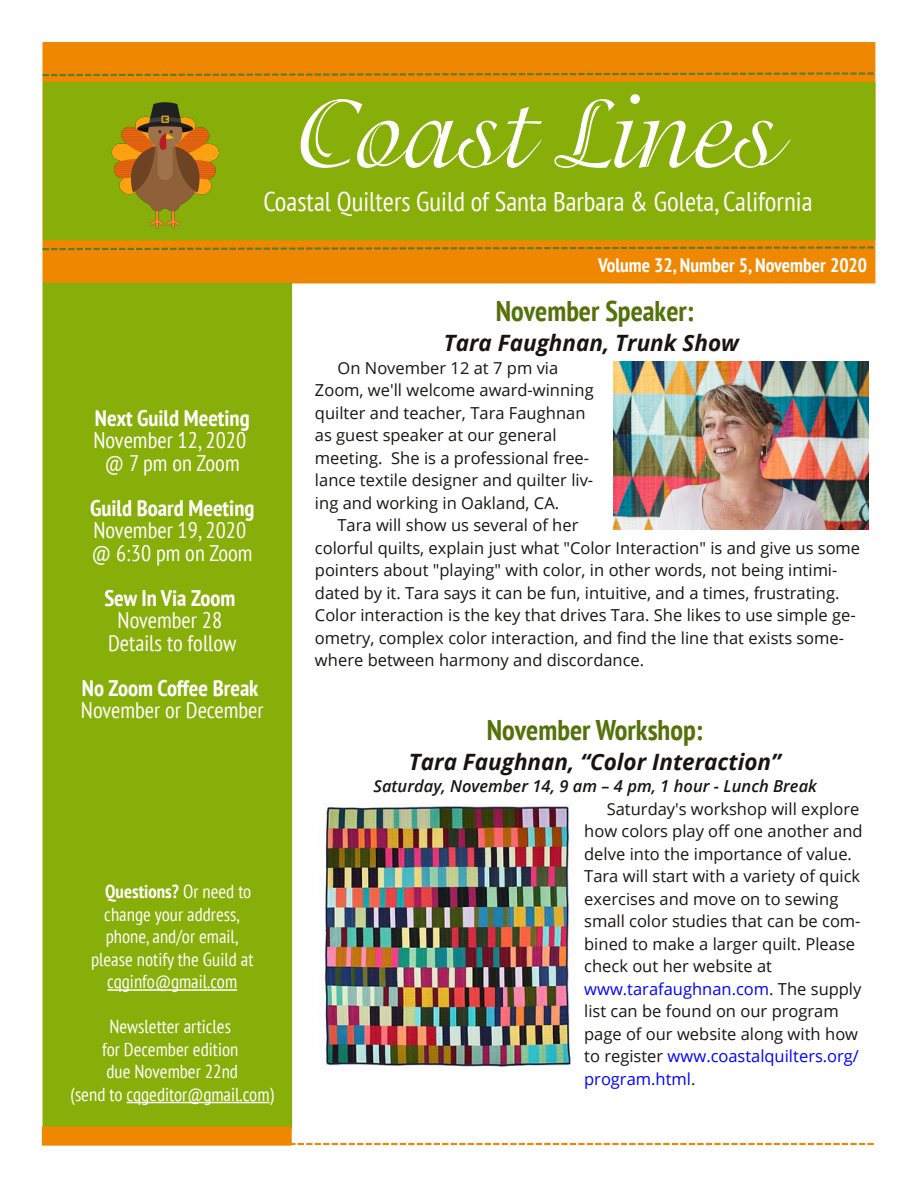
<style>
.page{position:relative;width:918px;height:1188px;background:#fff}
.page>*{position:absolute;margin:0;border:0;box-sizing:border-box;transform-origin:0 0}
.t1{font:105px "PG Isadora Cyr Pro";color:#fff}
.t2{font:700 condensed 28.5px "PT Sans";color:#55710a}
.t3{font:condensed 27px "PT Sans";color:#fff}
.t4{font:condensed 22.5px/22.5px "PT Sans";color:#fff;text-align:center}
.t5{font:700 condensed 22.5px "PT Sans";color:#fff}
.t6{font:italic 700 22.5px "Open Sans";color:#161513}
.t7{font:700 condensed 19.5px "PT Sans";color:#fff}
.t8{font:condensed 18.75px/22.5px "PT Sans";color:#fff;text-align:center}
.t9{font:700 condensed 18.75px "PT Sans";color:#fff}
.t10{font:16.5px/22.5px "Open Sans";color:#161513}
.t11{font:italic 600 16.5px "Open Sans";letter-spacing:.005em;color:#161513}
.s1{font-weight:400}
.s2{color:#00f}
</style>
<div class="page">
<svg style="left:292px;top:1143px;width:582px;height:2px"></svg>
<div style="left:43px;top:43px;width:832px;height:240px;background:#ef8700"></div>
<div style="left:43px;top:82px;width:832px;height:158px;background:#87ae09"></div>
<img style="left:111px;top:102px;width:108px;height:127px">
<div style="left:43px;top:283px;width:248px;height:845px;background:#87ae09"></div>
<div style="left:43px;top:283px;width:249px;height:846px;border:2px solid #87ae09"></div>
<svg style="left:42px;top:71px;width:834px;height:6px"></svg>
<div style="left:43px;top:1127px;width:248px;height:18px;background:#ef8700"></div>
<div style="left:42px;top:1126px;width:250px;height:20px;border:2px solid #ef8700"></div>
<img style="left:614px;top:362px;width:255px;height:167px">
<svg style="left:42px;top:245px;width:834px;height:6px"></svg>
<svg style="left:107px;top:989px;width:130px;height:2px"></svg>
<svg style="left:127px;top:1102px;width:143px;height:1px"></svg>
<img style="left:318px;top:803px;width:255px;height:268px">
<h1 class="t1" style="left:296px;top:90px;width:486px">Coast Lines</h1>
<h3 class="t3" style="left:263px;top:184px;width:551px">Coastal Quilters Guild of Santa Barbara &amp; Goleta, California</h3>
<h3 class="t5" style="left:95px;top:403px;width:156px">Next Guild Meeting</h3>
<h3 class="t4" style="left:93px;top:429px;width:154px">November 12, 2020 @ 7 pm on Zoom</h3>
<h3 class="t5" style="left:90px;top:493px;width:166px">Guild Board Meeting</h3>
<h3 class="t4" style="left:92px;top:519px;width:162px;text-align:left">November 19, 2020 @ 6:30 pm on Zoom</h3>
<h3 class="t5" style="left:104px;top:583px;width:133px">Sew In Via Zoom</h3>
<h3 class="t4" style="left:108px;top:609px;width:130px">November 28<br>Details to follow</h3>
<h3 class="t5" style="left:82px;top:673px;width:178px">No Zoom Coffee Break</h3>
<h3 class="t4" style="left:81px;top:699px;width:184px">November or December</h3>
<p class="t9" style="left:105px;top:879px;width:148px">Questions? <span class="s1">Or need to</span></p>
<p class="t8" style="left:104px;top:902px;width:137px">change your address,</p>
<p class="t8" style="left:106px;top:925px;width:134px">phone, and/or email,</p>
<p class="t8" style="left:91px;top:947px;width:164px">please notify the Guild at</p>
<p class="t8" style="left:107px;top:970px;width:131px">cqginfo@gmail.com</p>
<p class="t8" style="left:71px;top:1015px;width:205px">Newsletter articles<br>for December edition<br>due November 22nd<br>(send to cqgeditor@gmail.com)</p>
<p class="t7" style="left:598px;top:252px;width:271px">Volume 32, Number 5, November 2020</p>
<h2 class="t2" style="left:496px;top:292px;width:200px">November Speaker:</h2>
<h3 class="t6" style="left:444px;top:327px;width:296px">Tara Faughnan, Trunk Show</h3>
<p class="t10" style="left:315px;top:356px;width:280px;text-indent:22px">On November 12 at 7 pm via Zoom, we'll welcome award-winning quilter and teacher, Tara Faughnan as guest speaker at our general meeting. She is a professional free&shy;lance textile designer and quilter liv&shy;ing and working in Oakland, CA.</p>
<p class="t10" style="left:315px;top:513px;width:547px;text-indent:22px">Tara will show us several of her<br>colorful quilts, explain just what "Color Interaction" is and give us some pointers about "playing" with color, in other words, not being intimi&shy;dated by it. Tara says it can be fun, intuitive, and a times, frustrating.<br>Color interaction is the key that drives Tara. She likes to use simple ge&shy;ometry, complex color interaction, and find the line that exists some&shy;where between harmony and discordance.</p>
<h2 class="t2" style="left:487px;top:711px;width:218px">November Workshop:</h2>
<h3 class="t6" style="left:409px;top:746px;width:373px">Tara Faughnan, “Color Interaction”</h3>
<p class="t11" style="left:373px;top:774px;width:445px">Saturday, November 14, 9 am – 4 pm, 1 hour - Lunch Break</p>
<p class="t10" style="left:584px;top:797px;width:280px;text-indent:22px">Saturday's workshop will explore how colors play off one another and delve into the importance of value.<br>Tara will start with a variety of quick exercises and move on to sewing small color studies that can be com&shy;bined to make a larger quilt. Please check out her website at <span class="s2">www.tarafaughnan.com</span>. The supply list can be found on our program page of our website along with how to register <span class="s2">www.coastalquilters.org/ program.html</span>.</p>
</div>
